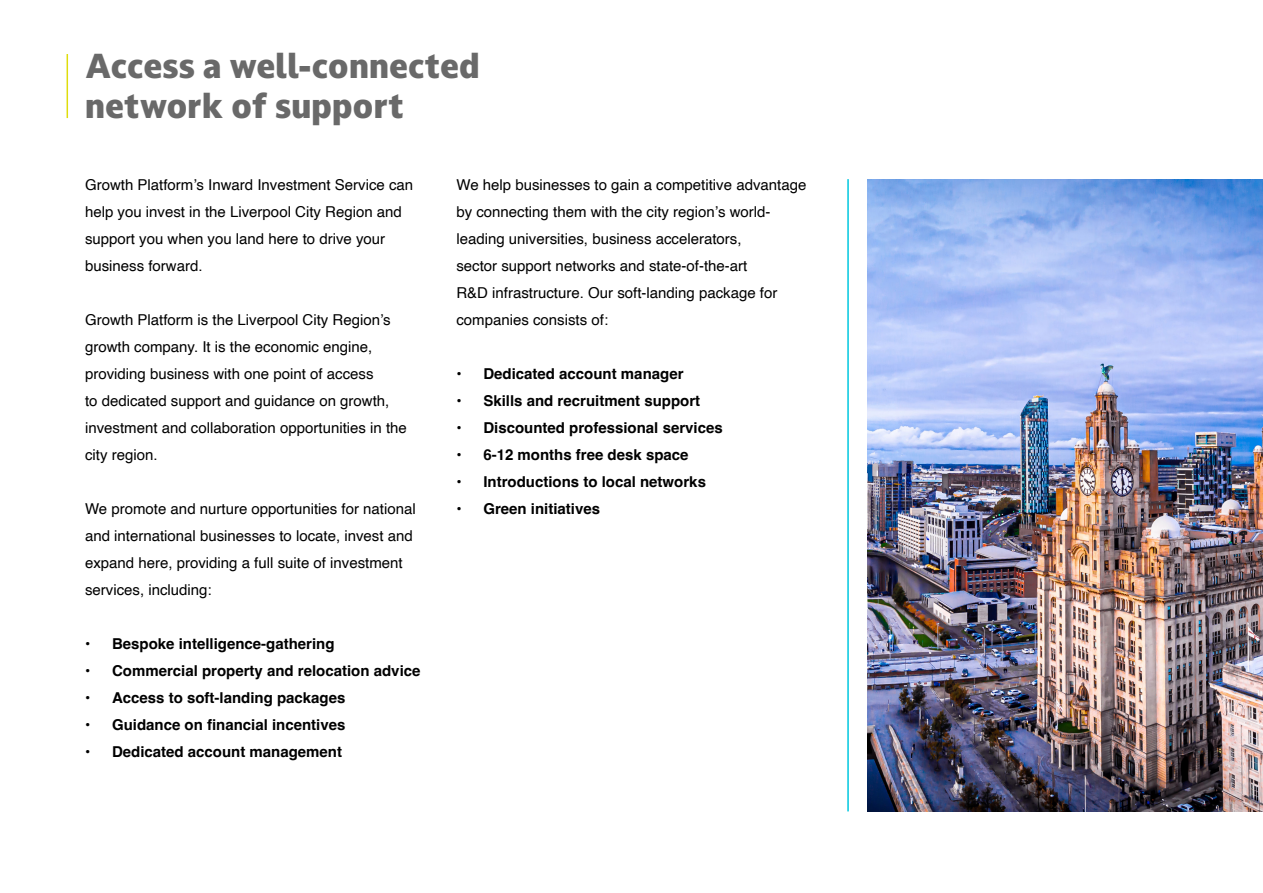
<style>
.page{position:relative;width:1263px;height:893px;background:#fff}
.page>*{position:absolute;margin:0;border:0;box-sizing:border-box;transform-origin:0 0}
.t1{font:900 33px "Darkmode Darkmode On";color:#696969}
.t2{font:15px/27px "Helvetica";color:#000}
.t3{font:700 15px "Helvetica";color:#000}
</style>
<div class="page">
<hr style="left:67px;top:54px;width:1px;height:64px;background:#dfdd0c">
<img style="left:868px;top:179px;width:395px;height:632px">
<hr style="left:847px;top:179px;width:2px;height:632px;background:#00c7de">
<p class="t1" style="left:85px;top:44px;width:396px">Access a well-connected</p>
<p class="t1" style="left:85px;top:84px;width:320px">network of support</p>
<p class="t2" style="left:85px;top:172px;width:330px">Growth Platform’s Inward Investment Service can help you invest in the Liverpool City Region and support you when you land here to drive your business forward.</p>
<p class="t2" style="left:85px;top:307px;width:323px">Growth Platform is the Liverpool City Region’s growth company. It is the economic engine, providing business with one point of access<br>to dedicated support and guidance on growth, investment and collaboration opportunities in the</p>
<p class="t2" style="left:85px;top:442px;width:74px">city region.</p>
<p class="t2" style="left:85px;top:496px;width:332px">We promote and nurture opportunities for national and international businesses to locate, invest and expand here, providing a full suite of investment services, including:</p>
<p class="t3" style="left:85px;top:635px;width:251px">• Bespoke intelligence-gathering</p>
<p class="t3" style="left:85px;top:662px;width:337px">• Commercial property and relocation advice</p>
<p class="t3" style="left:85px;top:689px;width:262px">• Access to soft-landing packages</p>
<p class="t3" style="left:85px;top:716px;width:262px">• Guidance on financial incentives</p>
<p class="t3" style="left:85px;top:743px;width:259px">• Dedicated account management</p>
<p class="t2" style="left:456px;top:172px;width:351px">We help businesses to gain a competitive advantage by connecting them with the city region’s world&shy;leading universities, business accelerators,<br>sector support networks and state-of-the-art<br>R&amp;D infrastructure. Our soft-landing package for companies consists of:</p>
<p class="t3" style="left:456px;top:365px;width:229px">• Dedicated account manager</p>
<p class="t3" style="left:456px;top:392px;width:245px">• Skills and recruitment support</p>
<p class="t3" style="left:456px;top:419px;width:268px">• Discounted professional services</p>
<p class="t3" style="left:456px;top:446px;width:234px">• 6-12 months free desk space</p>
<p class="t3" style="left:456px;top:473px;width:251px">• Introductions to local networks</p>
<p class="t3" style="left:456px;top:500px;width:145px">• Green initiatives</p>
</div>
